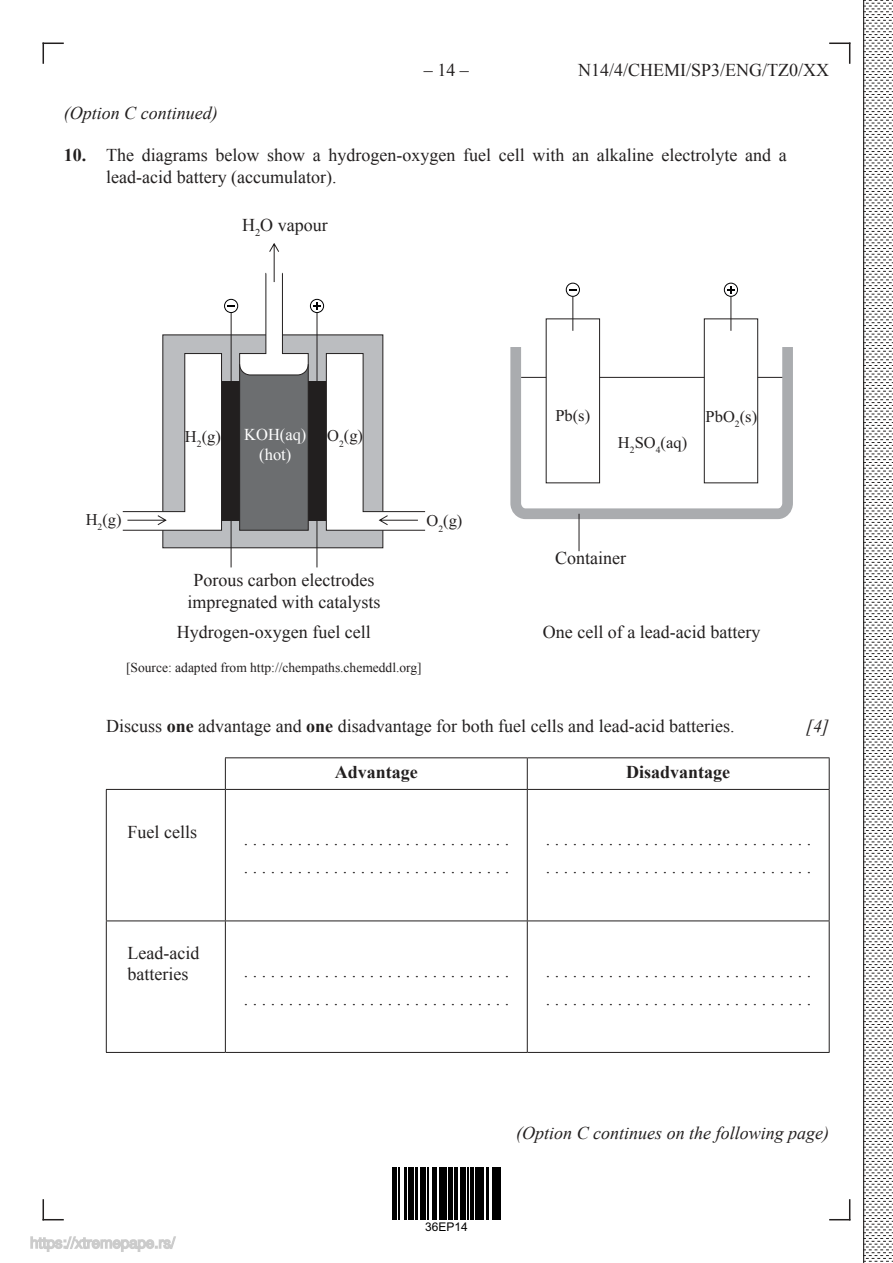
<style>
.page{position:relative;width:893px;height:1263px;background:#fff}
.page>*{position:absolute;margin:0;border:0;box-sizing:border-box;transform-origin:0 0}
.t1{font:18px/27.9px "Times New Roman";color:#221f1f}
.t2{font:italic 18px "Times New Roman";color:#221f1f}
.t3{font:700 18px "Times New Roman";color:#221f1f}
.t4{font:16.5px "Times New Roman";color:#221f1f}
.t5{font:16.5px/19.8px "Times New Roman";color:#fff;text-align:center}
.t6{font:13.5px "Times New Roman";color:#221f1f}
.t7{font:12px "Arial";color:#000}
.s1{font-weight:700}
</style>
<div class="page">
<svg style="left:43px;top:43px;width:21px;height:21px"></svg>
<svg style="left:43px;top:1199px;width:21px;height:21px"></svg>
<svg style="left:829px;top:1199px;width:21px;height:21px"></svg>
<svg style="left:829px;top:43px;width:21px;height:21px"></svg>
<hr style="left:863px;top:0;width:1px;height:1263px;background:#221f1f">
<svg style="left:863px;top:0;width:30px;height:1262px"></svg>
<hr style="left:392px;top:1167px;width:2px;height:52px;background:#000">
<hr style="left:395px;top:1167px;width:1px;height:52px;background:#000">
<hr style="left:399px;top:1167px;width:1px;height:52px;background:#000">
<hr style="left:404px;top:1167px;width:2px;height:52px;background:#000">
<hr style="left:408px;top:1167px;width:1px;height:52px;background:#000">
<hr style="left:410px;top:1167px;width:4px;height:52px;background:#000">
<hr style="left:416px;top:1167px;width:2px;height:52px;background:#000">
<hr style="left:420px;top:1167px;width:3px;height:52px;background:#000">
<hr style="left:424px;top:1167px;width:1px;height:52px;background:#000">
<hr style="left:428px;top:1167px;width:1px;height:52px;background:#000">
<hr style="left:432px;top:1167px;width:2px;height:52px;background:#000">
<hr style="left:435px;top:1167px;width:1px;height:52px;background:#000">
<hr style="left:439px;top:1167px;width:4px;height:52px;background:#000">
<hr style="left:444px;top:1167px;width:3px;height:52px;background:#000">
<hr style="left:448px;top:1167px;width:2px;height:52px;background:#000">
<hr style="left:451px;top:1167px;width:1px;height:52px;background:#000">
<hr style="left:455px;top:1167px;width:3px;height:52px;background:#000">
<hr style="left:460px;top:1167px;width:2px;height:52px;background:#000">
<hr style="left:463px;top:1167px;width:2px;height:52px;background:#000">
<hr style="left:467px;top:1167px;width:2px;height:52px;background:#000">
<hr style="left:471px;top:1167px;width:3px;height:52px;background:#000">
<hr style="left:475px;top:1167px;width:3px;height:52px;background:#000">
<hr style="left:479px;top:1167px;width:2px;height:52px;background:#000">
<hr style="left:483px;top:1167px;width:1px;height:52px;background:#000">
<hr style="left:487px;top:1167px;width:2px;height:52px;background:#000">
<hr style="left:492px;top:1167px;width:3px;height:52px;background:#000">
<hr style="left:497px;top:1167px;width:1px;height:52px;background:#000">
<hr style="left:499px;top:1167px;width:2px;height:52px;background:#000">
<div style="left:162px;top:334px;width:221px;height:214px;background:#bbbdc0;border:1px solid #221f1f"></div>
<svg style="left:122px;top:243px;width:304px;height:288px"></svg>
<hr style="left:231px;top:516px;width:1px;height:51px;background:#221f1f">
<hr style="left:317px;top:516px;width:1px;height:51px;background:#221f1f">
<svg style="left:510px;top:336px;width:283px;height:188px"></svg>
<div style="left:704px;top:318px;width:54px;height:165px;background:#fff;border:1px solid #221f1f"></div>
<hr style="left:579px;top:514px;width:1px;height:37px;background:#221f1f">
<hr style="left:572px;top:296px;width:1px;height:35px;background:#221f1f">
<svg style="left:566px;top:283px;width:13px;height:13px"></svg>
<div style="left:566px;top:283px;width:14px;height:14px;border:1px solid #020203;border-radius:50%"></div>
<hr style="left:731px;top:296px;width:1px;height:35px;background:#221f1f">
<div style="left:724px;top:283px;width:14px;height:14px;border:1px solid #020203;border-radius:50%"></div>
<svg style="left:727px;top:286px;width:8px;height:7px"></svg>
<hr style="left:225px;top:757px;width:302px;height:1px;background:#221f1f">
<hr style="left:225px;top:758px;width:1px;height:31px;background:#221f1f">
<hr style="left:527px;top:757px;width:303px;height:1px;background:#221f1f">
<hr style="left:527px;top:758px;width:1px;height:31px;background:#221f1f">
<hr style="left:829px;top:758px;width:1px;height:31px;background:#221f1f">
<hr style="left:106px;top:789px;width:119px;height:1px;background:#221f1f">
<hr style="left:106px;top:790px;width:1px;height:130px;background:#221f1f">
<hr style="left:225px;top:789px;width:302px;height:1px;background:#221f1f">
<hr style="left:225px;top:790px;width:1px;height:130px;background:#221f1f">
<hr style="left:527px;top:789px;width:303px;height:1px;background:#221f1f">
<hr style="left:527px;top:790px;width:1px;height:130px;background:#221f1f">
<hr style="left:829px;top:790px;width:1px;height:130px;background:#221f1f">
<hr style="left:106px;top:920px;width:119px;height:1px;background:#221f1f">
<hr style="left:106px;top:921px;width:1px;height:131px;background:#221f1f">
<hr style="left:225px;top:920px;width:302px;height:1px;background:#221f1f">
<hr style="left:225px;top:921px;width:1px;height:131px;background:#221f1f">
<hr style="left:527px;top:920px;width:303px;height:1px;background:#221f1f">
<hr style="left:527px;top:921px;width:1px;height:131px;background:#221f1f">
<hr style="left:829px;top:921px;width:1px;height:131px;background:#221f1f">
<hr style="left:106px;top:1052px;width:119px;height:1px;background:#221f1f">
<hr style="left:225px;top:1052px;width:302px;height:1px;background:#221f1f">
<hr style="left:527px;top:1052px;width:303px;height:1px;background:#221f1f">
<svg style="left:30px;top:1236px;width:146px;height:16px"></svg>
<p class="t1" style="left:424px;top:58px;width:46px">– 14 –</p>
<p class="t1" style="left:578px;top:58px;width:253px">N14/4/CHEMI/SP3/ENG/TZ0/XX</p>
<p class="t2" style="left:64px;top:106px;width:155px">(Option C continued)</p>
<p class="t1" style="left:106px;top:146px;width:682px;line-height:21.6px;text-indent:-43px"><span class="s1">10.</span> The diagrams below show a hydrogen-oxygen fuel cell with an alkaline electrolyte and a lead-acid battery (accumulator).</p>
<p class="t1" style="left:242px;top:213px;width:87px">H<sub>2</sub>O vapour</p>
<p class="t4" style="left:185px;top:430px;width:37px">H<sub>2</sub>(g)</p>
<p class="t5" style="left:244px;top:426px;width:64px">KOH(aq) (hot)</p>
<p class="t4" style="left:327px;top:430px;width:37px">O<sub>2</sub>(g)</p>
<p class="t4" style="left:86px;top:513px;width:37px">H<sub>2</sub>(g)</p>
<p class="t4" style="left:426px;top:515px;width:37px">O<sub>2</sub>(g)</p>
<p class="t1" style="left:187px;top:571px;width:194px;line-height:21.6px;text-align:center">Porous carbon electrodes impregnated with catalysts</p>
<p class="t4" style="left:555px;top:409px;width:36px">Pb(s)</p>
<p class="t4" style="left:618px;top:436px;width:71px">H<sub>2</sub>SO<sub>4</sub>(aq)</p>
<p class="t4" style="left:706px;top:410px;width:53px">PbO<sub>2</sub>(s)</p>
<p class="t1" style="left:555px;top:545px;width:72px">Container</p>
<p class="t1" style="left:177px;top:620px;width:195px">Hydrogen-oxygen fuel cell</p>
<p class="t1" style="left:543px;top:620px;width:219px">One cell of a lead-acid battery</p>
<p class="t6" style="left:126px;top:663px;width:297px">[Source: adapted from http://chempaths.chemeddl.org]</p>
<p class="t1" style="left:106px;top:713px;width:630px">Discuss <span class="s1">one</span> advantage and <span class="s1">one</span> disadvantage for both fuel cells and lead-acid batteries.</p>
<p class="t2" style="left:806px;top:719px;width:24px">[4]</p>
<p class="t3" style="left:335px;top:766px;width:84px">Advantage</p>
<p class="t3" style="left:626px;top:766px;width:106px">Disadvantage</p>
<p class="t1" style="left:128px;top:820px;width:71px">Fuel cells</p>
<p class="t1" style="left:128px;top:943px;width:73px;line-height:21.6px">Lead-acid batteries</p>
<p class="t1" style="left:244px;top:827px;width:267px">.............................. ..............................</p>
<p class="t1" style="left:546px;top:827px;width:267px">.............................. ..............................</p>
<p class="t1" style="left:244px;top:959px;width:267px">.............................. ..............................</p>
<p class="t1" style="left:546px;top:959px;width:267px">.............................. ..............................</p>
<p class="t7" style="left:425px;top:1220px;width:44px">36EP14</p>
<p class="t2" style="left:516px;top:1127px;width:314px">(Option C continues on the following page)</p>
</div>
